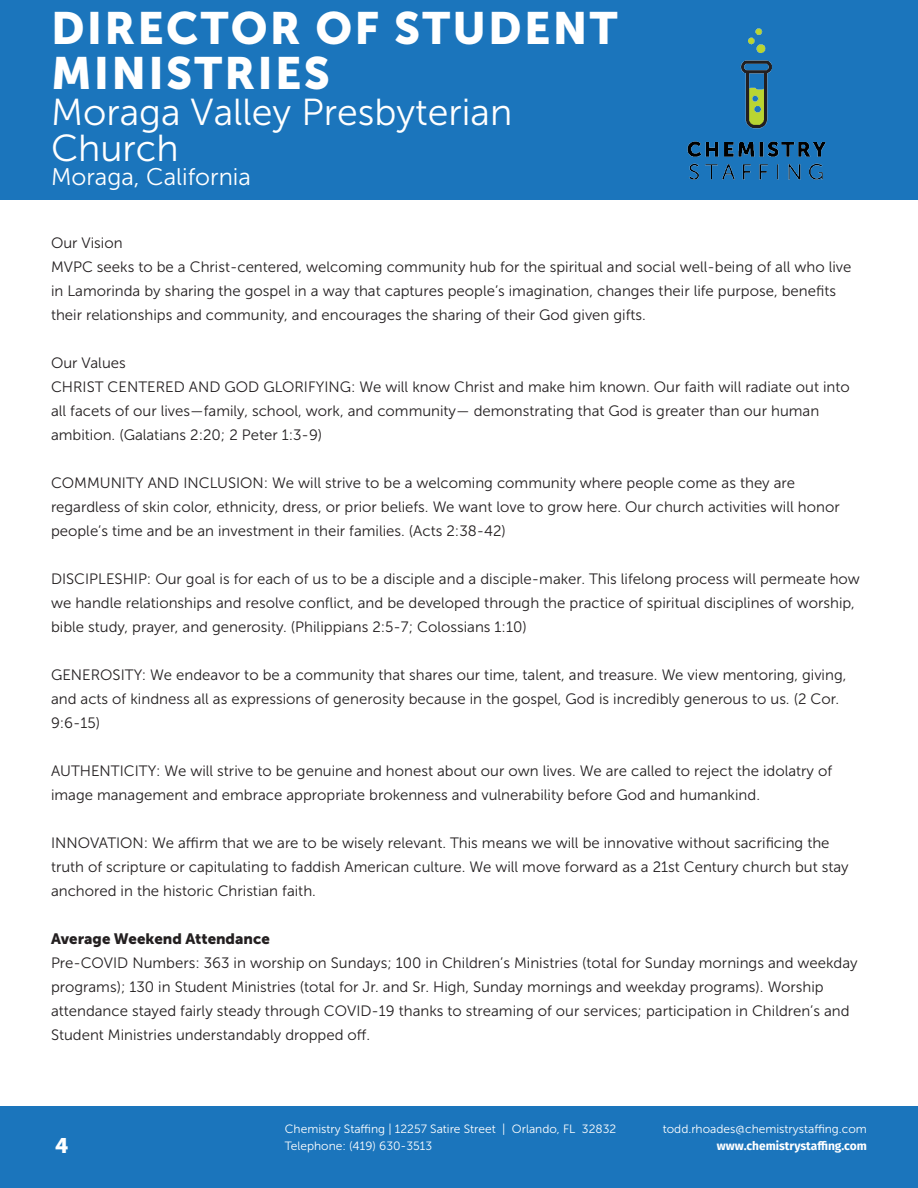
<style>
.page{position:relative;width:918px;height:1188px;background:#fff}
.page>*{position:absolute;margin:0;border:0;box-sizing:border-box;transform-origin:0 0}
.t1{font:45px/45px "Museo Sans 900";letter-spacing:.05em;color:#fff}
.t2{font:37.5px/36px "Museo Sans 300";color:#fff}
.t3{font:24px "Museo Sans 300";color:#fff}
.t4{font:21px "Museo Sans 900";color:#fff}
.t5{font:15px/24px "Museo Sans 300";color:#231f20}
.t6{font:12px/16.5px "Museo Sans 300";color:#fff}
.t7{font:700 12px "Fira Sans";color:#fff}
.s1{font-family:"Museo Sans 900"}
</style>
<div class="page">
<div style="left:0;top:1107px;width:918px;height:81px;background:#1b75bc"></div>
<div style="left:0;top:0;width:918px;height:200px;background:#1b75bc"></div>
<img style="left:633px;top:0;width:234px;height:193px">
<h1 class="t1" style="left:51px;top:6px;width:568px">DIRECTOR OF STUDENT<br>MINISTRIES</h1>
<h2 class="t2" style="left:51px;top:95px;width:463px">Moraga Valley Presbyterian<br>Church</h2>
<h3 class="t3" style="left:51px;top:164px;width:201px">Moraga, California</h3>
<p class="t5" style="left:51px;top:231px;width:73px">Our Vision</p>
<p class="t5" style="left:51px;top:255px;width:802px">MVPC seeks to be a Christ-centered, welcoming community hub for the spiritual and social well-being of all who live in Lamorinda by sharing the gospel in a way that captures people’s imagination, changes their life purpose, benefits their relationships and community, and encourages the sharing of their God given gifts.</p>
<p class="t5" style="left:51px;top:351px;width:76px">Our Values</p>
<p class="t5" style="left:51px;top:375px;width:800px">CHRIST CENTERED AND GOD GLORIFYING: We will know Christ and make him known. Our faith will radiate out into all facets of our lives—family, school, work, and community— demonstrating that God is greater than our human ambition. (Galatians 2:20; 2 Peter 1:3-9)</p>
<p class="t5" style="left:51px;top:471px;width:790px">COMMUNITY AND INCLUSION: We will strive to be a welcoming community where people come as they are regardless of skin color, ethnicity, dress, or prior beliefs. We want love to grow here. Our church activities will honor people’s time and be an investment in their families. (Acts 2:38-42)</p>
<p class="t5" style="left:51px;top:567px;width:810px">DISCIPLESHIP: Our goal is for each of us to be a disciple and a disciple-maker. This lifelong process will permeate how we handle relationships and resolve conflict, and be developed through the practice of spiritual disciplines of worship, bible study, prayer, and generosity. (Philippians 2:5-7; Colossians 1:10)</p>
<p class="t5" style="left:51px;top:663px;width:797px">GENEROSITY: We endeavor to be a community that shares our time, talent, and treasure. We view mentoring, giving, and acts of kindness all as expressions of generosity because in the gospel, God is incredibly generous to us. (2 Cor.<br>9:6-15)</p>
<p class="t5" style="left:51px;top:759px;width:783px">AUTHENTICITY: We will strive to be genuine and honest about our own lives. We are called to reject the idolatry of image management and embrace appropriate brokenness and vulnerability before God and humankind.</p>
<p class="t5" style="left:51px;top:831px;width:799px">INNOVATION: We affirm that we are to be wisely relevant. This means we will be innovative without sacrificing the truth of scripture or capitulating to faddish American culture. We will move forward as a 21st Century church but stay anchored in the historic Christian faith.</p>
<p class="t5" style="left:51px;top:927px;width:808px"><span class="s1">Average Weekend Attendance<br></span>Pre-COVID Numbers: 363 in worship on Sundays; 100 in Children’s Ministries (total for Sunday mornings and weekday programs); 130 in Student Ministries (total for Jr. and Sr. High, Sunday mornings and weekday programs). Worship attendance stayed fairly steady through COVID-19 thanks to streaming of our services; participation in Children’s and Student Ministries understandably dropped off.</p>
<h3 class="t4" style="left:55px;top:1133px;width:15px">4</h3>
<p class="t6" style="left:285px;top:1121px;width:333px">Chemistry Staffing | 12257 Satire Street | Orlando, FL 32832<br>Telephone: (419) 630-3513</p>
<p class="t6" style="left:663px;top:1121px;width:206px">todd.rhoades@chemistrystaffing.com</p>
<p class="t7" style="left:717px;top:1135px;width:151px">www.chemistrystaffing.com</p>
</div>
